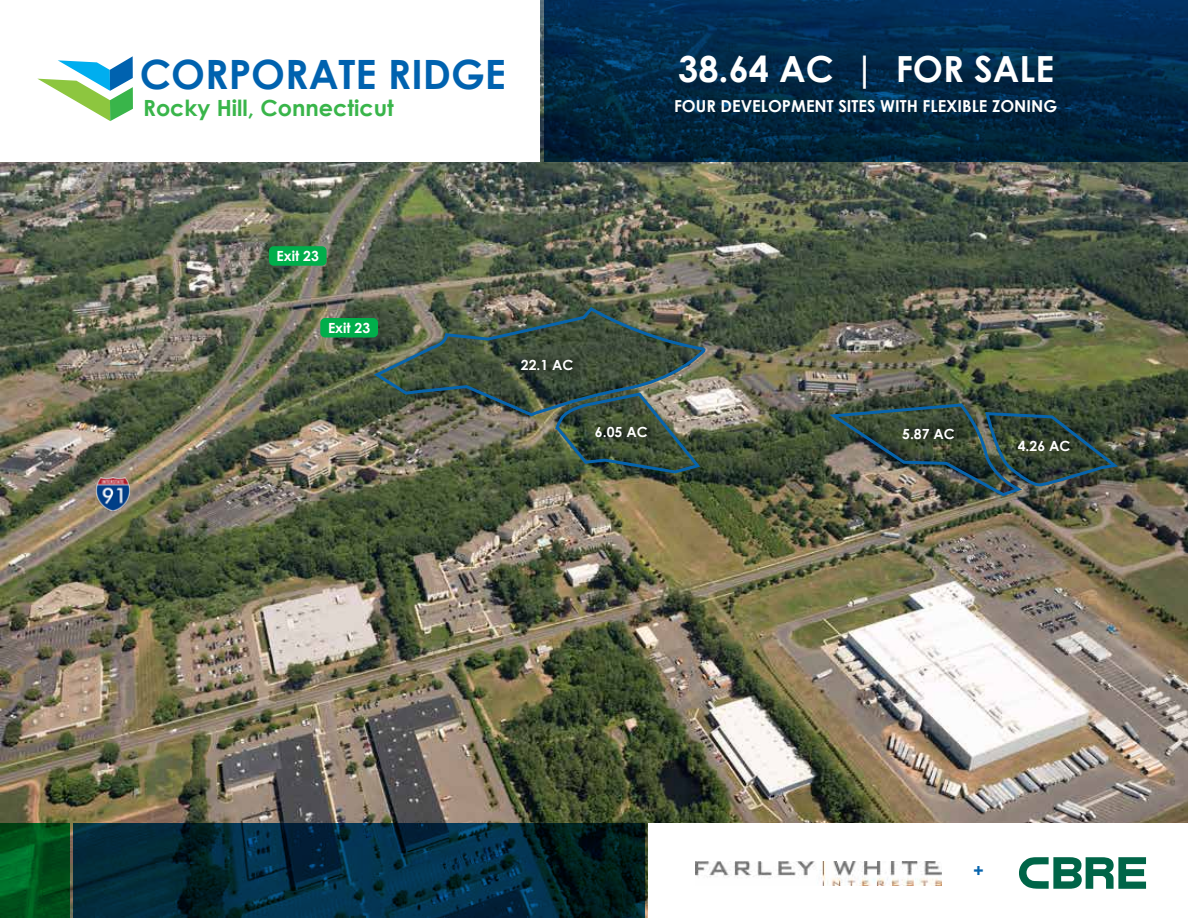
<style>
.page{position:relative;width:1188px;height:918px;background:#fff}
.page>*{position:absolute;margin:0;border:0;box-sizing:border-box;transform-origin:0 0}
.t1{font:700 40.35px "Century Gothic";color:#0062af}
.t2{font:700 36px "Century Gothic";color:#fff}
.t3{font:700 22.35px "Century Gothic";color:#39b54a}
.t4{font:700 18px "Century Gothic";color:#0764ad}
.t5{font:700 16.5px "Century Gothic";color:#fff}
.t6{font:700 13.95px "Century Gothic";color:#fff}
</style>
<div class="page">
<img style="left:0;top:0;width:1188px;height:918px">
<div style="left:649px;top:824px;width:539px;height:94px;background:#fff"></div>
<div style="left:1px;top:1px;width:539px;height:161px;background:#fff"></div>
<img style="left:96px;top:477px;width:34px;height:34px">
<div style="left:320px;top:318px;width:58px;height:20px;background:#00ae4b;border-radius:5px"></div>
<div style="left:269px;top:246px;width:58px;height:20px;background:#00ae4b;border-radius:5px"></div>
<svg style="left:1019px;top:857px;width:127px;height:32px"></svg>
<img style="left:696px;top:861px;width:245px;height:25px">
<svg style="left:73px;top:824px;width:572px;height:94px;background:#02293a"></svg>
<svg style="left:545px;top:1px;width:643px;height:161px;background:#012847"></svg>
<svg style="left:0;top:824px;width:70px;height:94px;background:#00561d"></svg>
<img style="left:371px;top:309px;width:335px;height:166px">
<img style="left:825px;top:402px;width:297px;height:96px">
<svg style="left:37px;top:56px;width:96px;height:65px"></svg>
<h1 class="t1" style="left:140px;top:44px;width:368px">CORPORATE RIDGE</h1>
<h3 class="t3" style="left:143px;top:90px;width:252px">Rocky Hill, Connecticut</h3>
<h2 class="t2" style="left:678px;top:41px;width:377px">38.64 AC | FOR SALE</h2>
<p class="t5" style="left:674px;top:94px;width:385px">FOUR DEVELOPMENT SITES WITH FLEXIBLE ZONING</p>
<p class="t6" style="left:277px;top:246px;width:44px">Exit 23</p>
<p class="t6" style="left:328px;top:317px;width:44px">Exit 23</p>
<p class="t6" style="left:521px;top:355px;width:54px">22.1 AC</p>
<p class="t6" style="left:595px;top:421px;width:54px">6.05 AC</p>
<p class="t6" style="left:902px;top:423px;width:54px">5.87 AC</p>
<p class="t6" style="left:1018px;top:435px;width:54px">4.26 AC</p>
<p class="t4" style="left:973px;top:857px;width:12px">+</p>
</div>
